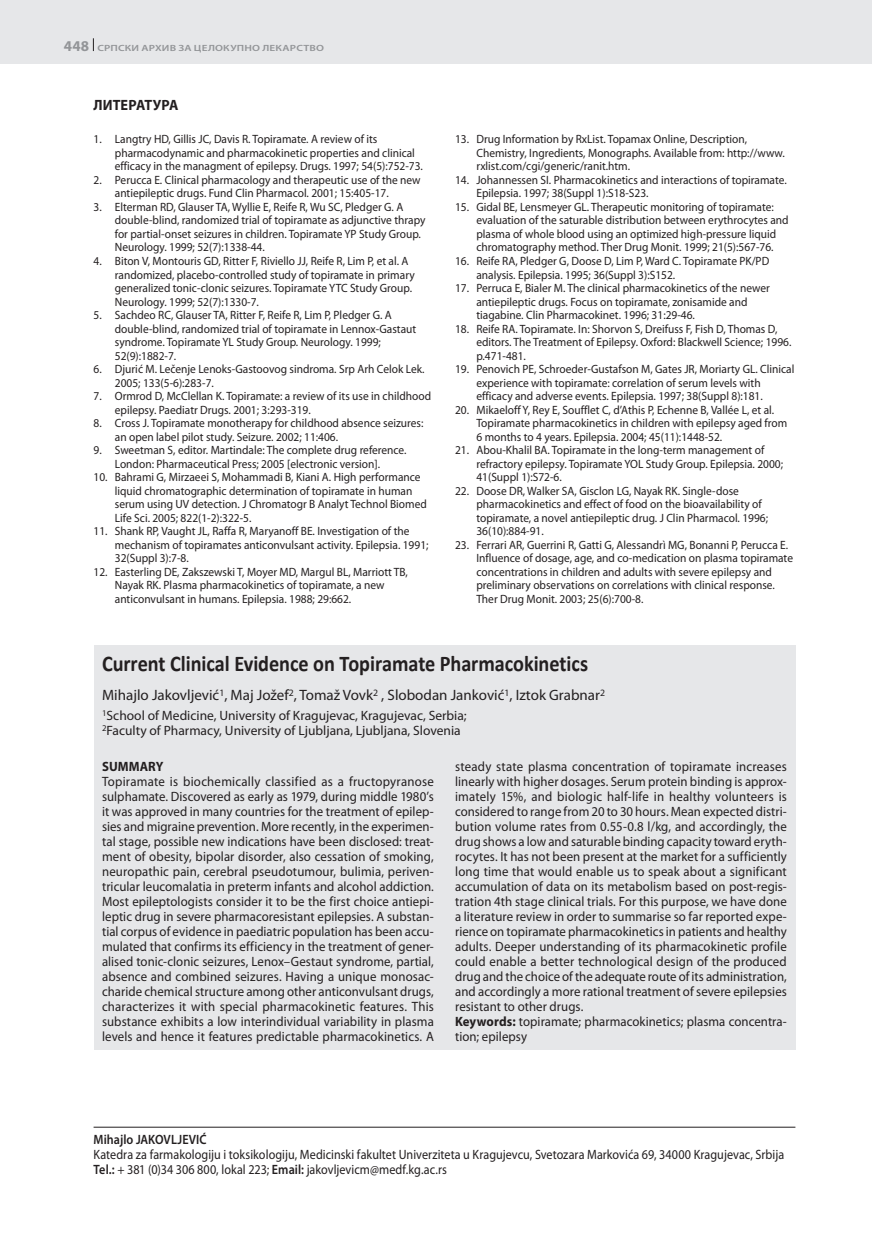
<style>
.page{position:relative;width:872px;height:1234px;background:#fff}
.page>*{position:absolute;margin:0;border:0;box-sizing:border-box;transform-origin:0 0}
.KS_Naslov{font:700 22.5px "Calibri";letter-spacing:-.005em;color:#231f20;scale:.9 1}
.KS_Autori{font:15px "Myriad Pro";color:#231f20}
.Naslov_1{font:700 15px "Myriad Pro Cyrilic";color:#231f20;scale:.95 1}
.KS_Engleski_body_tex{font:13.5px/15px "Myriad Pro";letter-spacing:.005em;color:#231f20;text-align:justify;scale:.95 1}
.Adresa_autora{font:13.5px/15px "Myriad Pro";letter-spacing:.005em;color:#231f20;scale:.9 1}
.KS_Ustanova{font:13.5px "Myriad Pro";color:#231f20}
.KeyWords{font:13.5px/15px "Myriad Pro";letter-spacing:.005em;color:#231f20;scale:.95 1}
.KS_Engl_Bold{font:700 13.5px "Myriad Pro";letter-spacing:.005em;color:#231f20;scale:.95 1}
.t1{font:12px/13.5px "Myriad Pro";color:#231f20;scale:.95 1}
.t2{font:600 9px "Myriad Pro";letter-spacing:.015em;color:#939598;scale:1.25 1}
.s1{font-weight:700;font-size:15px}
.s2{font-weight:700}
.s3{font-weight:600}
</style>
<div class="page">
<div style="left:0;top:0;width:872px;height:64px;background:#e6e7e9"></div>
<svg style="left:93px;top:38px;width:1px;height:13px"></svg>
<hr style="left:871px;top:0;width:1px;height:64px;background:#939598">
<hr style="left:94px;top:1126px;width:701px;height:1px;background:#231f20">
<div style="left:94px;top:752px;width:701px;height:297px;background:#e6e7e9"></div>
<div style="left:94px;top:645px;width:701px;height:107px;background:#e6e7e9"></div>
<p class="t2" style="left:64px;top:42px;width:210px"><span class="s1">448</span> СРПСКИ АРХИВ ЗА ЦЕЛОКУПНО ЛЕКАРСТВО</p>
<p class="Naslov_1" style="left:94px;top:96px;width:91px">LITERATURA</p>
<p class="t1" style="left:115px;top:132px;width:326px;text-indent:-21px">1. Langtry HD, Gillis JC, Davis R. Topiramate. A review of its pharmacodynamic and pharmacokinetic properties and clinical efficacy in the managment of epilepsy. Drugs. 1997; 54(5):752-73.</p>
<p class="t1" style="left:115px;top:173px;width:323px;text-indent:-21px">2. Perucca E. Clinical pharmacology and therapeutic use of the new antiepileptic drugs. Fund Clin Pharmacol. 2001; 15:405-17.</p>
<p class="t1" style="left:115px;top:200px;width:328px;text-indent:-21px">3. Elterman RD, Glauser TA, Wyllie E, Reife R, Wu SC, Pledger G. A double-blind, randomized trial of topiramate as adjunctive thrapy for partial-onset seizures in children. Topiramate YP Study Group.<br>Neurology. 1999; 52(7):1338-44.</p>
<p class="t1" style="left:115px;top:254px;width:317px;text-indent:-21px">4. Biton V, Montouris GD, Ritter F, Riviello JJ, Reife R, Lim P, et al. A randomized, placebo-controlled study of topiramate in primary generalized tonic-clonic seizures. Topiramate YTC Study Group.<br>Neurology. 1999; 52(7):1330-7.</p>
<p class="t1" style="left:115px;top:308px;width:319px;text-indent:-21px">5. Sachdeo RC, Glauser TA, Ritter F, Reife R, Lim P, Pledger G. A double-blind, randomized trial of topiramate in Lennox-Gastaut syndrome. Topiramate YL Study Group. Neurology. 1999; 52(9):1882-7.</p>
<p class="t1" style="left:115px;top:362px;width:327px;text-indent:-21px">6. Djurić M. Lečenje Lenoks-Gastoovog sindroma. Srp Arh Celok Lek.<br>2005; 133(5-6):283-7.</p>
<p class="t1" style="left:115px;top:389px;width:334px;text-indent:-21px">7. Ormrod D, McClellan K. Topiramate: a review of its use in childhood epilepsy. Paediatr Drugs. 2001; 3:293-319.</p>
<p class="t1" style="left:115px;top:416px;width:326px;text-indent:-21px">8. Cross J. Topiramate monotherapy for childhood absence seizures: an open label pilot study. Seizure. 2002; 11:406.</p>
<p class="t1" style="left:94px;top:443px;width:331px;text-align:center">9. Sweetman S, editor. Martindale: The complete drug reference.<br>London: Pharmaceutical Press; 2005 [electronic version].</p>
<p class="t1" style="left:115px;top:470px;width:330px;text-indent:-21px">10. Bahrami G, Mirzaeei S, Mohammadi B, Kiani A. High performance liquid chromatographic determination of topiramate in human serum using UV detection. J Chromatogr B Analyt Technol Biomed Life Sci. 2005; 822(1-2):322-5.</p>
<p class="t1" style="left:115px;top:524px;width:332px;text-indent:-21px">11. Shank RP, Vaught JL, Raffa R, Maryanoff BE. Investigation of the mechanism of topiramates anticonvulsant activity. Epilepsia. 1991;<br>32(Suppl 3):7-8.</p>
<p class="t1" style="left:115px;top:564px;width:310px;text-indent:-21px">12. Easterling DE, Zakszewski T, Moyer MD, Margul BL, Marriott TB,<br>Nayak RK. Plasma pharmacokinetics of topiramate, a new anticonvulsant in humans. Epilepsia. 1988; 29:662.</p>
<p class="t1" style="left:476px;top:132px;width:326px;text-indent:-21px">13. Drug Information by RxList. Topamax Online, Description,<br>Chemistry, Ingredients, Monographs. Available from: http://www. rxlist.com/cgi/generic/ranit.htm.</p>
<p class="t1" style="left:476px;top:173px;width:328px;text-indent:-21px">14. Johannessen SI. Pharmacokinetics and interactions of topiramate.<br>Epilepsia. 1997; 38(Suppl 1):S18-S23.</p>
<p class="t1" style="left:476px;top:200px;width:330px;text-indent:-21px">15. Gidal BE, Lensmeyer GL. Therapeutic monitoring of topiramate: evaluation of the saturable distribution between erythrocytes and plasma of whole blood using an optimized high-pressure liquid chromatography method. Ther Drug Monit. 1999; 21(5):567-76.</p>
<p class="t1" style="left:476px;top:254px;width:310px;text-indent:-21px">16. Reife RA, Pledger G, Doose D, Lim P, Ward C. Topiramate PK/PD analysis. Epilepsia. 1995; 36(Suppl 3):S152.</p>
<p class="t1" style="left:476px;top:281px;width:310px;text-indent:-21px">17. Perruca E, Bialer M. The clinical pharmacokinetics of the newer antiepileptic drugs. Focus on topiramate, zonisamide and tiagabine. Clin Pharmacokinet. 1996; 31:29-46.</p>
<p class="t1" style="left:476px;top:321px;width:333px;text-indent:-21px">18. Reife RA. Topiramate. In: Shorvon S, Dreifuss F, Fish D, Thomas D, editors. The Treatment of Epilepsy. Oxford: Blackwell Science; 1996. p.471-481.</p>
<p class="t1" style="left:476px;top:362px;width:336px;text-indent:-21px">19. Penovich PE, Schroeder-Gustafson M, Gates JR, Moriarty GL. Clinical experience with topiramate: correlation of serum levels with efficacy and adverse events. Epilepsia. 1997; 38(Suppl 8):181.</p>
<p class="t1" style="left:476px;top:402px;width:329px;text-indent:-21px">20. Mikaeloff Y, Rey E, Soufflet C, d’Athis P, Echenne B, Vallée L, et al.<br>Topiramate pharmacokinetics in children with epilepsy aged from<br>6 months to 4 years. Epilepsia. 2004; 45(11):1448-52.</p>
<p class="t1" style="left:476px;top:443px;width:324px;text-indent:-21px">21. Abou-Khalil BA. Topiramate in the long-term management of refractory epilepsy. Topiramate YOL Study Group. Epilepsia. 2000;<br>41(Suppl 1):S72-6.</p>
<p class="t1" style="left:476px;top:483px;width:308px;text-indent:-21px">22. Doose DR, Walker SA, Gisclon LG, Nayak RK. Single-dose pharmacokinetics and effect of food on the bioavailability of topiramate, a novel antiepileptic drug. J Clin Pharmacol. 1996; 36(10):884-91.</p>
<p class="t1" style="left:476px;top:537px;width:335px;text-indent:-21px">23. Ferrari AR, Guerrini R, Gatti G, Alessandrì MG, Bonanni P, Perucca E.<br>Influence of dosage, age, and co-medication on plasma topiramate concentrations in children and adults with severe epilepsy and preliminary observations on correlations with clinical response.<br>Ther Drug Monit. 2003; 25(6):700-8.</p>
<p class="KS_Naslov" style="left:102px;top:649px;width:541px">Current Clinical Evidence on Topiramate Pharmacokinetics</p>
<p class="KS_Autori" style="left:102px;top:686px;width:504px">Mihajlo Jakovljević<sup>1</sup>, Maj Jožef<sup>2</sup>, Tomaž Vovk<sup>2</sup> , Slobodan Janković<sup>1</sup>, Iztok Grabnar<sup>2</sup></p>
<p class="KS_Ustanova" style="left:102px;top:706px;width:366px"><sup>1</sup>School of Medicine, University of Kragujevac, Kragujevac, Serbia;</p>
<p class="KS_Ustanova" style="left:102px;top:721px;width:360px"><sup>2</sup>Faculty of Pharmacy, University of Ljubljana, Ljubljana, Slovenia</p>
<p class="KS_Engl_Bold" style="left:102px;top:757px;width:66px">SUMMARY</p>
<p class="KS_Engleski_body_tex" style="left:102px;top:773px;width:351px">Topiramate is biochemically classified as a fructopyranose sulphamate. Discovered as early as 1979, during middle 1980’s it was approved in many countries for the treatment of epilep&shy;sies and migraine prevention. More recently, in the experimen&shy;tal stage, possible new indications have been disclosed: treat&shy;ment of obesity, bipolar disorder, also cessation of smoking, neuropathic pain, cerebral pseudotumour, bulimia, periven&shy;tricular leucomalatia in preterm infants and alcohol addiction.<br>Most epileptologists consider it to be the first choice antiepi&shy;leptic drug in severe pharmacoresistant epilepsies. A substan&shy;tial corpus of evidence in paediatric population has been accu&shy;mulated that confirms its efficiency in the treatment of gener&shy;alised tonic-clonic seizures, Lenox–Gestaut syndrome, partial, absence and combined seizures. Having a unique monosac&shy;charide chemical structure among other anticonvulsant drugs, characterizes it with special pharmacokinetic features. This substance exhibits a low interindividual variability in plasma levels and hence it features predictable pharmacokinetics. A</p>
<p class="KS_Engleski_body_tex" style="left:455px;top:758px;width:351px">steady state plasma concentration of topiramate increases linearly with higher dosages. Serum protein binding is approx&shy;imately 15%, and biologic half-life in healthy volunteers is considered to range from 20 to 30 hours. Mean expected distri&shy;bution volume rates from 0.55-0.8 l/kg, and accordingly, the drug shows a low and saturable binding capacity toward eryth&shy;rocytes. It has not been present at the market for a sufficiently long time that would enable us to speak about a significant accumulation of data on its metabolism based on post-regis&shy;tration 4th stage clinical trials. For this purpose, we have done a literature review in order to summarise so far reported expe&shy;rience on topiramate pharmacokinetics in patients and healthy adults. Deeper understanding of its pharmacokinetic profile could enable a better technological design of the produced drug and the choice of the adequate route of its administration, and accordingly a more rational treatment of severe epilepsies resistant to other drugs.</p>
<p class="KeyWords" style="left:455px;top:1013px;width:351px"><span class="s2">Keywords:</span> topiramate; pharmacokinetics; plasma concentra&shy;tion; epilepsy</p>
<p class="Adresa_autora" style="left:94px;top:1131px;width:769px"><span class="s3">Mihajlo JAKOVLJEVIĆ<br></span>Katedra za farmakologiju i toksikologiju, Medicinski fakultet Univerziteta u Kragujevcu, Svetozara Markovića 69, 34000 Kragujevac, Srbija<br><span class="s3">Tel.:</span> + 381 (0)34 306 800, lokal 223; <span class="s3">Email:</span> jakovljevicm@medf.kg.ac.rs</p>
</div>
